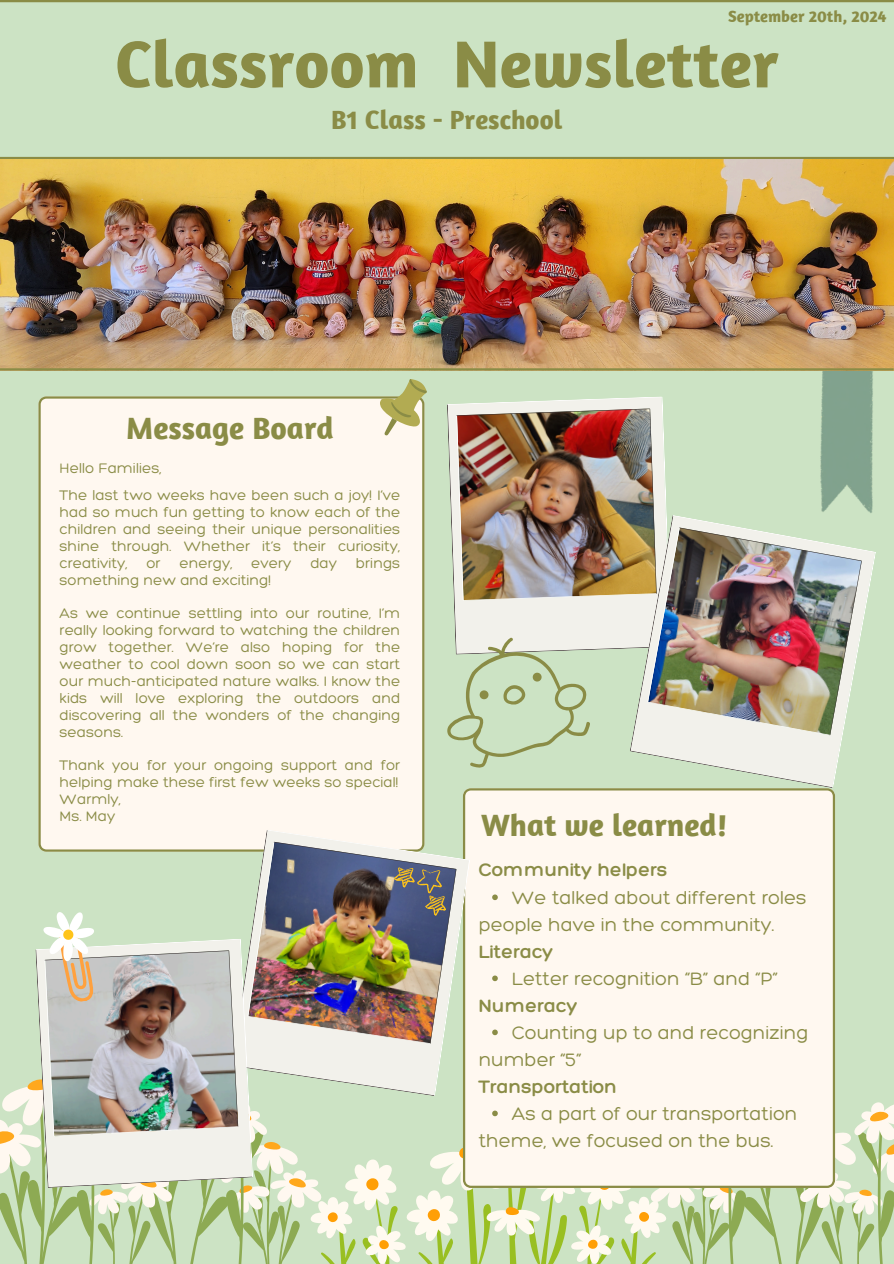
<style>
.page{position:relative;width:894px;height:1264px;background:#fff}
.page>*{position:absolute;margin:0;border:0;box-sizing:border-box;transform-origin:0 0}
.t1{font:700 67.5px "Amaranth";color:#8a8c46}
.t2{font:700 31.5px "Amaranth";color:#8a8c46}
.t3{font:700 27px "Amaranth";color:#8a8c46}
.t4{font:300 19.5px/27px "Hero";color:#8a8c46}
.t5{font:300 19.5px/27px "Hero";color:#8a8c46}
.t6{font:700 16.5px "Amaranth";color:#8a8c46}
.t7{font:300 15px/16.8px "Hero";color:#8a8c46;text-align:justify}
.s1{font-style:inherit}
</style>
<div class="page">
<div style="left:0;top:0;width:893px;height:1263px;background:#cce3c4"></div>
<img style="left:820px;top:371px;width:53px;height:142px">
<img style="left:0;top:159px;width:893px;height:212px">
<svg style="left:0;top:0;width:893px;height:159px"></svg>
<hr style="left:0;top:368px;width:893px;height:2px;background:#8a8c46">
<div style="left:38px;top:396px;width:386px;height:455px;background:#fff8f0"></div>
<img style="left:447px;top:396px;width:220px;height:251px">
<div style="left:463px;top:788px;width:371px;height:290px;background:#fff8f0"></div>
<svg style="left:492px;top:894px;width:5px;height:6px"></svg>
<svg style="left:492px;top:975px;width:5px;height:6px"></svg>
<svg style="left:492px;top:1029px;width:5px;height:6px"></svg>
<svg style="left:0;top:1078px;width:893px;height:185px"></svg>
<svg style="left:629px;top:515px;width:18px;height:240px"></svg>
<img style="left:647px;top:515px;width:228px;height:273px">
<svg style="left:231px;top:829px;width:225px;height:267px"></svg>
<img style="left:247px;top:829px;width:223px;height:266px">
<svg style="left:35px;top:949px;width:218px;height:238px"></svg>
<img style="left:36px;top:938px;width:217px;height:239px">
<svg style="left:377px;top:379px;width:50px;height:62px"></svg>
<svg style="left:41px;top:912px;width:57px;height:91px"></svg>
<svg style="left:390px;top:860px;width:62px;height:58px;background:#6b6e7e"></svg>
<svg style="left:447px;top:637px;width:142px;height:130px"></svg>
<p class="t6" style="left:728px;top:6px;width:160px">September 20th, 2024</p>
<h4 class="t1" style="left:115px;top:21px;width:665px">Classroom Newsletter</h4>
<h4 class="t3" style="left:331px;top:102px;width:232px">B1 Class - Preschool</h4>
<h3 class="t2" style="left:126px;top:408px;width:209px">Message Board</h3>
<p class="t7" style="left:60px;top:459px;width:103px">Hello Families,</p>
<p class="t7" style="left:60px;top:486px;width:342px">The last two weeks have been such a joy! I’ve had so much fun getting to know each of the children and seeing their unique personalities shine through. Whether it’s their curiosity, creativity, or energy, every day brings something new and exciting!</p>
<p class="t7" style="left:60px;top:605px;width:342px">As we continue settling into our routine, I’m really looking forward to watching the children grow together. We’re also hoping for the weather to cool down soon so we can start our much-anticipated nature walks. I know the kids will love exploring the outdoors and discovering all the wonders of the changing seasons.</p>
<h2 class="t7" style="left:60px;top:756px;width:342px">Thank you for your ongoing support and for helping make these first few weeks so special!</h2>
<p class="t7" style="left:60px;top:790px;width:63px">Warmly,</p>
<p class="t7" style="left:60px;top:807px;width:57px">Ms. May</p>
<p class="t2" style="left:481px;top:805px;width:248px">What we learned!</p>
<p class="t5" style="left:478px;top:856px;width:190px">Community helpers</p>
<p class="t4" style="left:511px;top:883px;width:296px">We talked about different roles</p>
<p class="t4" style="left:478px;top:910px;width:297px">people have in the community.<br><span class="s1">Literacy</span></p>
<p class="t4" style="left:511px;top:964px;width:267px">Letter recognition “B” and “P”</p>
<p class="t5" style="left:478px;top:991px;width:100px">Numeracy</p>
<h2 class="t4" style="left:511px;top:1018px;width:298px">Counting up to and recognizing</h2>
<h4 class="t5" style="left:478px;top:1045px;width:140px"><span class="s1">number “5”<br></span>Transportation</h4>
<p class="t4" style="left:511px;top:1099px;width:287px">As a part of our transportation</p>
<h4 class="t4" style="left:478px;top:1126px;width:296px">theme, we focused on the bus.</h4>
</div>
